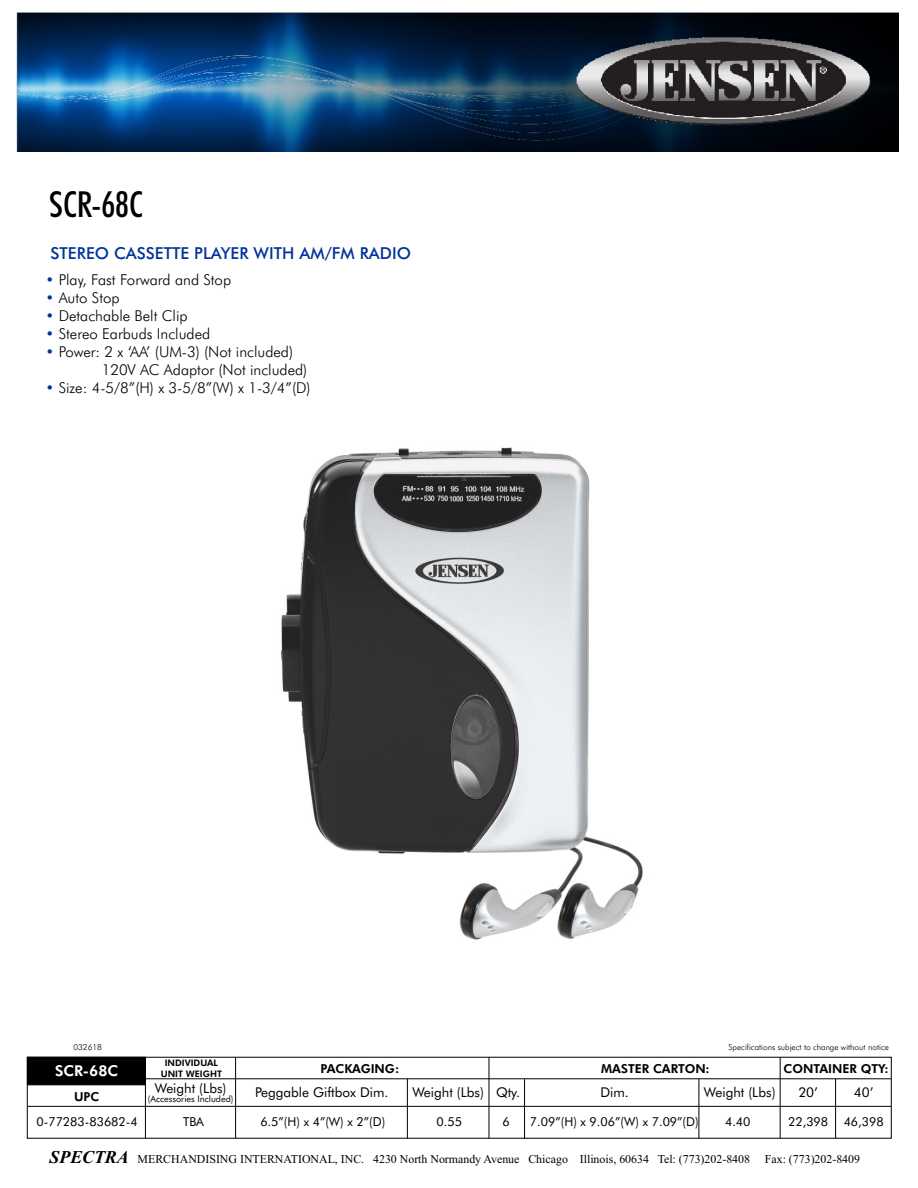
<style>
.page{position:relative;width:918px;height:1188px;background:#fff}
.page>*{position:absolute;margin:0;border:0;box-sizing:border-box;transform-origin:0 0}
.t1{font:36px "Futura Md Cn BT";color:#000}
.t2{font:16.5px "Futura Md BT";color:#039}
.t3{font:15px "Futura Lt BT";color:#000}
.t4{font:15px "Futura Hv BT";color:#fff}
.t5{font:13.5px "Futura Bk BT";color:#000}
.t6{font:12.3px "Futura Bk BT";color:#000}
.t7{font:12.3px "Futura Hv BT";color:#000}
.t8{font:12px "Times New Roman";color:#000}
.t9{font:9px "Futura Bk BT";color:#000}
.t10{font:9px/10.8px "Futura Hv BT";color:#000;text-align:center}
.t11{font:8.25px "Futura Lt BT";color:#000}
.s1{color:#039}
.s2{font-weight:700;font-style:italic;font-size:18px}
</style>
<div class="page">
<img style="left:281px;top:447px;width:362px;height:493px">
<div style="left:27px;top:1057px;width:119px;height:28px;background:#000;border:1px solid #000"></div>
<hr style="left:145px;top:1078px;width:746px;height:1px;background:#000">
<hr style="left:27px;top:1106px;width:864px;height:1px;background:#000">
<hr style="left:145px;top:1057px;width:1px;height:81px;background:#000">
<hr style="left:407px;top:1079px;width:1px;height:59px;background:#000">
<hr style="left:489px;top:1057px;width:1px;height:81px;background:#000">
<hr style="left:524px;top:1079px;width:1px;height:60px;background:#000">
<hr style="left:780px;top:1057px;width:1px;height:81px;background:#000">
<hr style="left:835px;top:1079px;width:1px;height:59px;background:#000">
<img style="left:21px;top:13px;width:878px;height:139px">
<img style="left:576px;top:33px;width:298px;height:95px">
<hr style="left:235px;top:1057px;width:1px;height:81px;background:#000">
<hr style="left:699px;top:1079px;width:1px;height:59px;background:#000">
<h1 class="t1" style="left:49px;top:190px;width:95px">SCR-68C</h1>
<p class="t2" style="left:51px;top:246px;width:362px">STEREO CASSETTE PLAYER WITH AM/FM RADIO</p>
<p class="t3" style="left:46px;top:274px;width:187px"><span class="s1">•</span> Play, Fast Forward and Stop</p>
<p class="t3" style="left:46px;top:292px;width:76px"><span class="s1">•</span> Auto Stop</p>
<p class="t3" style="left:46px;top:310px;width:144px"><span class="s1">•</span> Detachable Belt Clip</p>
<p class="t3" style="left:46px;top:328px;width:166px"><span class="s1">•</span> Stereo Earbuds Included</p>
<p class="t3" style="left:46px;top:346px;width:249px"><span class="s1">•</span> Power: 2 x ‘AA’ (UM-3) (Not included)</p>
<p class="t3" style="left:46px;top:382px;width:267px"><span class="s1">•</span> Size: 4-5/8”(H) x 3-5/8”(W) x 1-3/4”(D)</p>
<p class="t3" style="left:102px;top:364px;width:207px">120V AC Adaptor (Not included)</p>
<p class="t11" style="left:73px;top:1044px;width:30px">032618</p>
<p class="t11" style="left:729px;top:1044px;width:162px">Specifications subject to change without notice</p>
<p class="t10" style="left:161px;top:1058px;width:63px">INDIVIDUAL<br>UNIT WEIGHT</p>
<p class="t4" style="left:55px;top:1065px;width:65px">SCR-68C</p>
<p class="t7" style="left:321px;top:1063px;width:80px">PACKAGING:</p>
<p class="t7" style="left:601px;top:1063px;width:110px">MASTER CARTON:</p>
<p class="t7" style="left:784px;top:1063px;width:107px">CONTAINER QTY:</p>
<p class="t5" style="left:155px;top:1082px;width:73px">Weight (Lbs)</p>
<p class="t9" style="left:148px;top:1095px;width:87px">(Accessories Included)</p>
<p class="t5" style="left:255px;top:1087px;width:135px">Peggable Giftbox Dim.</p>
<p class="t7" style="left:74px;top:1092px;width:27px">UPC</p>
<p class="t6" style="left:37px;top:1117px;width:103px">0-77283-83682-4</p>
<p class="t6" style="left:260px;top:1117px;width:126px">6.5”(H) x 4”(W) x 2”(D)</p>
<p class="t6" style="left:183px;top:1117px;width:22px">TBA</p>
<p class="t5" style="left:412px;top:1087px;width:109px">Weight (Lbs) Qty.</p>
<p class="t5" style="left:600px;top:1087px;width:30px">Dim.</p>
<p class="t5" style="left:798px;top:1087px;width:21px">20’</p>
<p class="t5" style="left:854px;top:1087px;width:21px">40’</p>
<p class="t5" style="left:704px;top:1087px;width:73px">Weight (Lbs)</p>
<p class="t6" style="left:436px;top:1117px;width:27px">0.55</p>
<p class="t6" style="left:502px;top:1116px;width:9px">6</p>
<p class="t6" style="left:788px;top:1117px;width:97px">22,398 46,398</p>
<p class="t6" style="left:530px;top:1117px;width:170px">7.09”(H) x 9.06”(W) x 7.09”(D)</p>
<p class="t6" style="left:725px;top:1117px;width:27px">4.40</p>
<p class="t8" style="left:50px;top:1155px;width:812px"><span class="s2">SPECTRA</span> MERCHANDISING INTERNATIONAL, INC. 4230 North Normandy Avenue Chicago Illinois, 60634 Tel: (773)202-8408 Fax: (773)202-8409</p>
</div>
